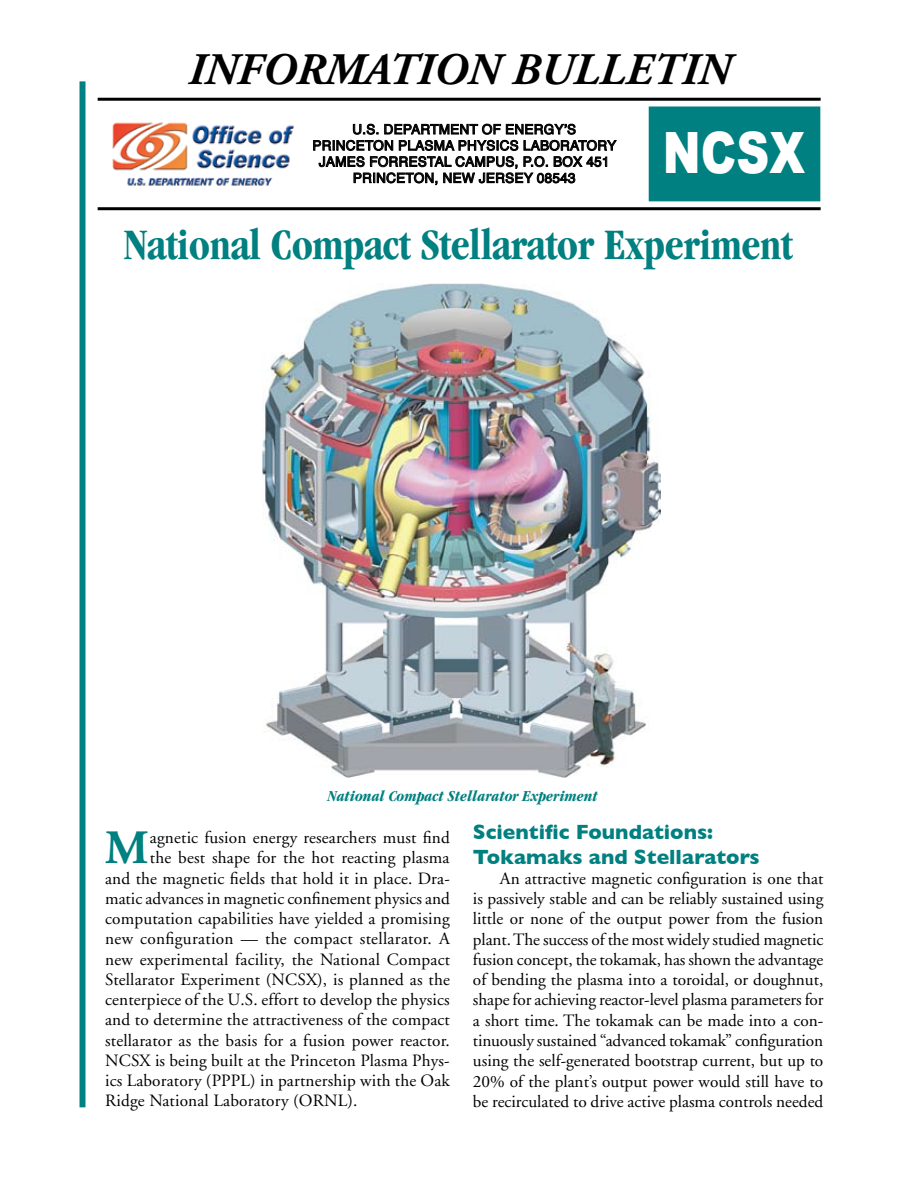
<style>
.page{position:relative;width:918px;height:1188px;background:#fff}
.page>*{position:absolute;margin:0;border:0;box-sizing:border-box;transform-origin:0 0}
.t1{font:900 57px "Arial";color:#fff;scale:.8 1}
.t2{font:700 47.85px "Adobe Garamond";color:#008080}
.t3{font:700 condensed 45px "Garamond";letter-spacing:-.01em;color:#008080;scale:.95 1}
.t4{font:italic 700 45px "Adobe Garamond";color:#000}
.t5{font:700 21px/25.2px "Gill Sans";color:#008080}
.t6{font:17.25px/20.2px "Adobe Garamond";letter-spacing:.01em;color:#000;text-align:justify}
.t7{font:italic 700 condensed 15.75px "Garamond";color:#008080}
.t8{font:13.5px/16.2px "Helvetica";letter-spacing:.02em;color:#000;text-align:center}
</style>
<div class="page">
<svg style="left:313px;top:123px;width:304px;height:62px"></svg>
<div style="left:80px;top:81px;width:6px;height:1026px;background:#008080"></div>
<hr style="left:98px;top:207px;width:723px;height:3px;background:#000">
<hr style="left:98px;top:98px;width:723px;height:3px;background:#000">
<div style="left:649px;top:106px;width:171px;height:95px;background:#008080;border:2px solid #008080"></div>
<img style="left:112px;top:122px;width:182px;height:64px">
<img style="left:263px;top:283px;width:397px;height:494px">
<h3 class="t4" style="left:188px;top:45px;width:544px">INFORMATION BULLETIN</h3>
<p class="t8" style="left:312px;top:122px;width:305px">U.S. DEPARTMENT OF ENERGY’S<br>PRINCETON PLASMA PHYSICS LABORATORY<br>JAMES FORRESTAL CAMPUS, P.O. BOX 451<br>PRINCETON, NEW JERSEY 08543</p>
<h1 class="t1" style="left:663px;top:120px;width:179px">NCSX</h1>
<h3 class="t3" style="left:124px;top:219px;width:706px">National Compact Stellarator Experiment</h3>
<p class="t7" style="left:328px;top:787px;width:271px">National Compact Stellarator Experiment</p>
<h2 class="t2" style="left:105px;top:822px;width:45px">M</h2>
<p class="t6" style="left:150px;top:828px;width:301px">agnetic fusion energy researchers must find</p>
<p class="t6" style="left:150px;top:848px;width:301px">the best shape for the hot reacting plasma</p>
<p class="t6" style="left:105px;top:869px;width:346px">and the magnetic fields that hold it in place. Dra-</p>
<p class="t6" style="left:105px;top:889px;width:346px">matic advances in magnetic confinement physics and</p>
<p class="t6" style="left:105px;top:909px;width:346px">computation capabilities have yielded a promising</p>
<p class="t6" style="left:105px;top:929px;width:346px">new configuration — the compact stellarator. A</p>
<p class="t6" style="left:105px;top:950px;width:346px">new experimental facility, the National Compact</p>
<p class="t6" style="left:105px;top:970px;width:346px">Stellarator Experiment (NCSX), is planned as the</p>
<p class="t6" style="left:105px;top:990px;width:346px">centerpiece of the U.S. effort to develop the physics</p>
<p class="t6" style="left:105px;top:1010px;width:346px">and to determine the attractiveness of the compact</p>
<p class="t6" style="left:105px;top:1031px;width:346px">stellarator as the basis for a fusion power reactor.</p>
<p class="t6" style="left:105px;top:1051px;width:346px">NCSX is being built at the Princeton Plasma Phys-</p>
<p class="t6" style="left:105px;top:1071px;width:346px">ics Laboratory (PPPL) in partnership with the Oak</p>
<p class="t6" style="left:105px;top:1091px;width:254px">Ridge National Laboratory (ORNL).</p>
<p class="t5" style="left:473px;top:819px;width:288px">Scientific Foundations:<br>Tokamaks and Stellarators</p>
<p class="t6" style="left:473px;top:869px;width:352px;text-indent:27px">An attractive magnetic configuration is one that is passively stable and can be reliably sustained using little or none of the output power from the fusion plant. The success of the most widely studied magnetic fusion concept, the tokamak, has shown the advantage of bending the plasma into a toroidal, or doughnut, shape for achieving reactor-level plasma parameters for a short time. The tokamak can be made into a con&shy;tinuously sustained “advanced tokamak” configuration using the self-generated bootstrap current, but up to 20% of the plant’s output power would still have to be recirculated to drive active plasma controls needed</p>
</div>
